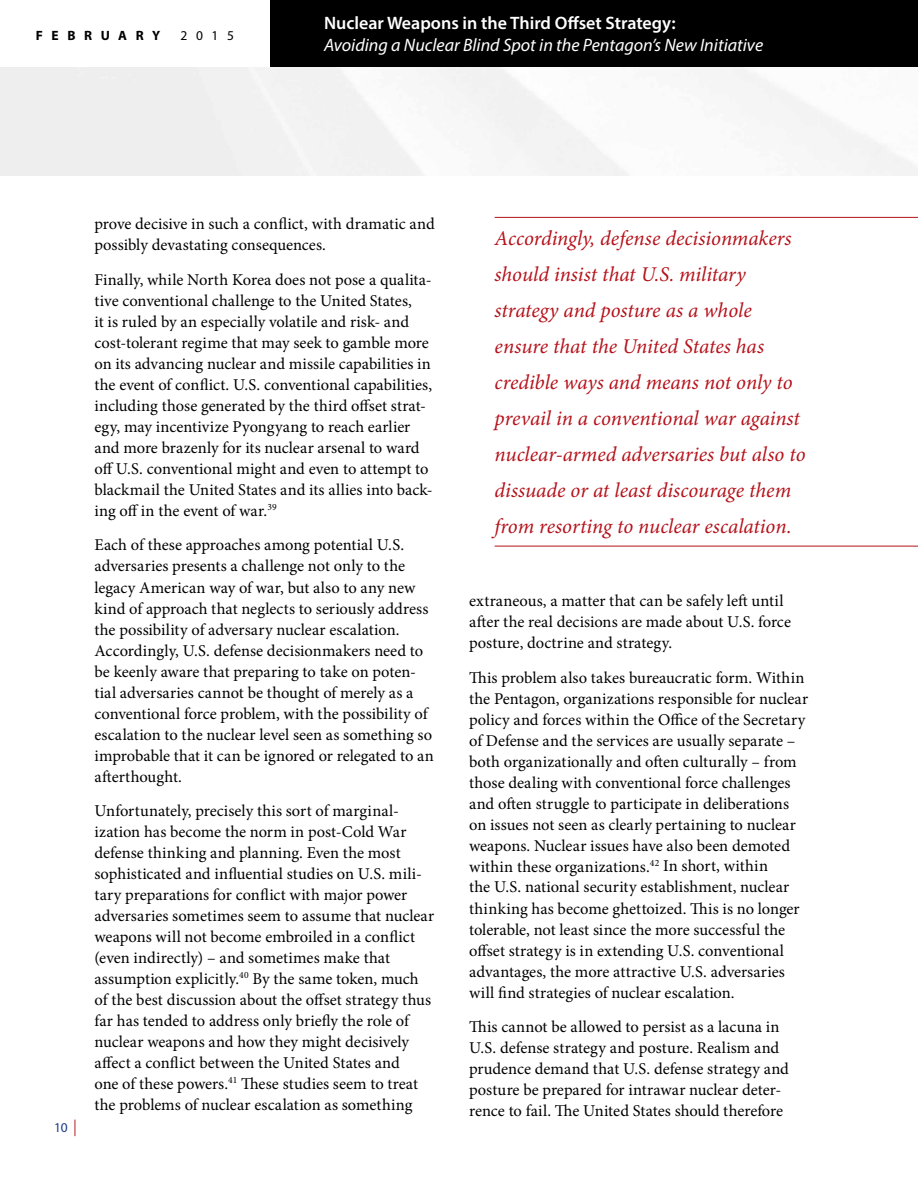
<style>
.page{position:relative;width:918px;height:1188px;background:#fff}
.page>*{position:absolute;margin:0;border:0;box-sizing:border-box;transform-origin:0 0}
.t1{font:italic 21px/36px "Minion Pro";letter-spacing:-.005em;color:#b5121b}
.t2{font:italic 18px "Myriad Pro";color:#fff}
.t3{font:600 18px "Myriad Pro";color:#fff}
.t4{font:16.5px/21px "Minion Pro";color:#000}
.t5{font:700 13.5px "Myriad Pro";letter-spacing:.64em;color:#000}
.t6{font:13.5px "Myriad Pro";color:#000}
.t7{font:13.5px "Myriad Pro";color:#19398a}
.s1{font-size:16.5px;color:#b5121b}
</style>
<div class="page">
<div style="left:270px;top:0;width:648px;height:68px;background:#000"></div>
<hr style="left:495px;top:217px;width:423px;height:1px;background:#b5121b">
<hr style="left:495px;top:546px;width:423px;height:1px;background:#b5121b">
<p class="t5" style="left:36px;top:27px;width:126px">FEBRUARY</p>
<p class="t6" style="left:180px;top:28px;width:55px">2015</p>
<p class="t3" style="left:324px;top:12px;width:353px">Nuclear Weapons in the Third Offset Strategy:</p>
<p class="t2" style="left:324px;top:34px;width:441px">Avoiding a Nuclear Blind Spot in the Pentagon’s New Initiative</p>
<p class="t7" style="left:54px;top:1119px;width:24px">10 <span class="s1">|</span></p>
<p class="t4" style="left:94px;top:214px;width:342px">prove decisive in such a conflict, with dramatic and possibly devastating consequences.</p>
<p class="t4" style="left:94px;top:269px;width:340px">Finally, while North Korea does not pose a qualita&shy;tive conventional challenge to the United States,<br>it is ruled by an especially volatile and risk- and cost-tolerant regime that may seek to gamble more on its advancing nuclear and missile capabilities in the event of conflict. U.S. conventional capabilities, including those generated by the third offset strat&shy;egy, may incentivize Pyongyang to reach earlier and more brazenly for its nuclear arsenal to ward off U.S. conventional might and even to attempt to blackmail the United States and its allies into back&shy;ing off in the event of war.<sup>39</sup></p>
<p class="t4" style="left:94px;top:535px;width:341px">Each of these approaches among potential U.S. adversaries presents a challenge not only to the legacy American way of war, but also to any new kind of approach that neglects to seriously address the possibility of adversary nuclear escalation.<br>Accordingly, U.S. defense decisionmakers need to be keenly aware that preparing to take on poten&shy;tial adversaries cannot be thought of merely as a conventional force problem, with the possibility of escalation to the nuclear level seen as something so improbable that it can be ignored or relegated to an afterthought.</p>
<p class="t4" style="left:94px;top:800px;width:341px">Unfortunately, precisely this sort of marginal&shy;ization has become the norm in post-Cold War defense thinking and planning. Even the most sophisticated and influential studies on U.S. mili&shy;tary preparations for conflict with major power adversaries sometimes seem to assume that nuclear weapons will not become embroiled in a conflict (even indirectly) – and sometimes make that assumption explicitly.<sup>40</sup> By the same token, much of the best discussion about the offset strategy thus far has tended to address only briefly the role of nuclear weapons and how they might decisively affect a conflict between the United States and<br>one of these powers.<sup>41</sup> These studies seem to treat the problems of nuclear escalation as something</p>
<p class="t1" style="left:495px;top:220px;width:313px">Accordingly, defense decisionmakers should insist that U.S. military strategy and posture as a whole ensure that the United States has credible ways and means not only to prevail in a conventional war against nuclear-armed adversaries but also to dissuade or at least discourage them from resorting to nuclear escalation.</p>
<p class="t4" style="left:469px;top:590px;width:323px">extraneous, a matter that can be safely left until after the real decisions are made about U.S. force posture, doctrine and strategy.</p>
<p class="t4" style="left:469px;top:667px;width:341px">This problem also takes bureaucratic form. Within the Pentagon, organizations responsible for nuclear policy and forces within the Office of the Secretary of Defense and the services are usually separate – both organizationally and often culturally – from those dealing with conventional force challenges and often struggle to participate in deliberations on issues not seen as clearly pertaining to nuclear weapons. Nuclear issues have also been demoted within these organizations.<sup>42</sup> In short, within<br>the U.S. national security establishment, nuclear thinking has become ghettoized. This is no longer tolerable, not least since the more successful the offset strategy is in extending U.S. conventional advantages, the more attractive U.S. adversaries will find strategies of nuclear escalation.</p>
<p class="t4" style="left:469px;top:1016px;width:321px">This cannot be allowed to persist as a lacuna in U.S. defense strategy and posture. Realism and prudence demand that U.S. defense strategy and posture be prepared for intrawar nuclear deter&shy;rence to fail. The United States should therefore</p>
</div>
